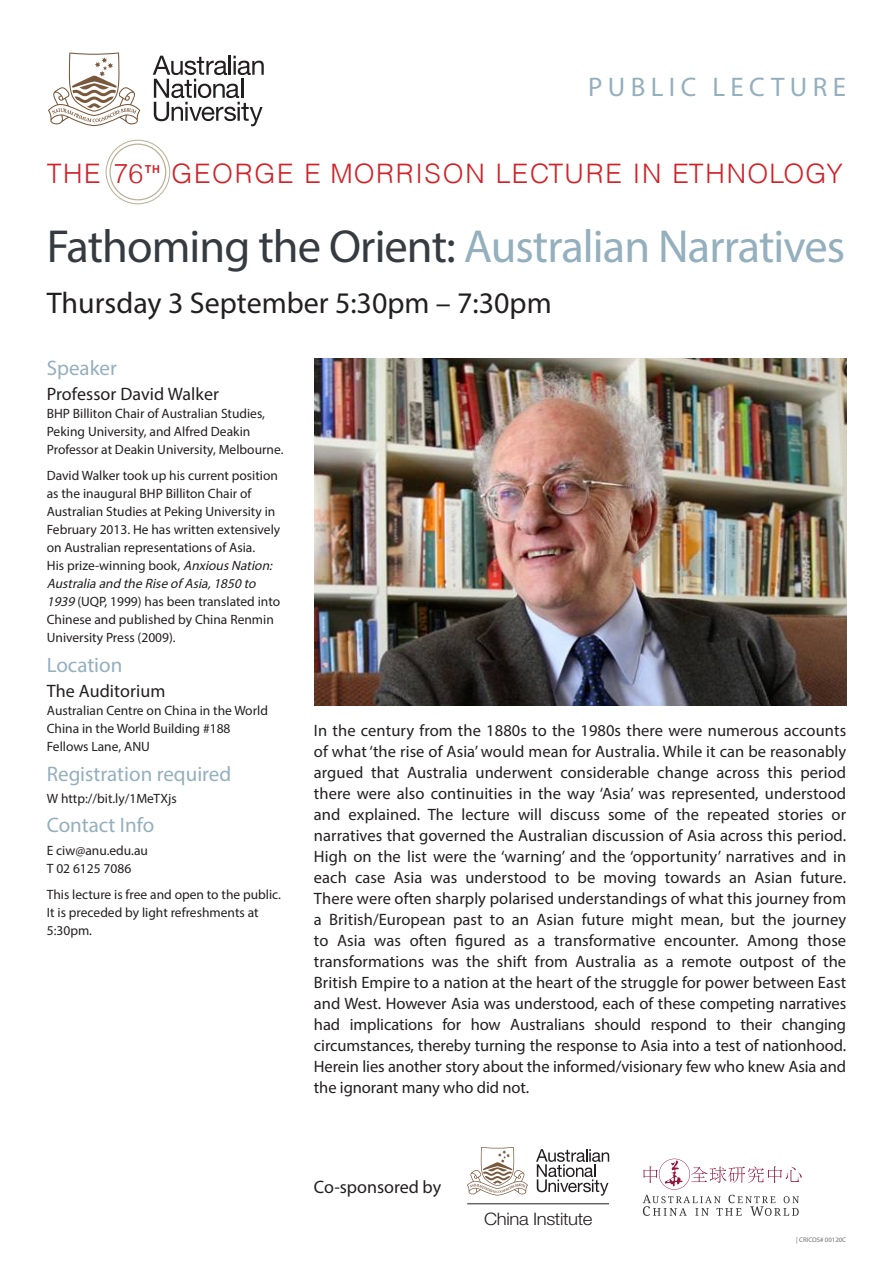
<style>
.page{position:relative;width:893px;height:1263px;background:#fff}
.page>*{position:absolute;margin:0;border:0;box-sizing:border-box;transform-origin:0 0}
.heading_top{font:46.5px "Myriad Pro";letter-spacing:-.02em;color:#94afbd}
.time___date{font:30px "Myriad Pro";color:#231f20}
.t1{font:27px "Myriad Pro";letter-spacing:.2em;color:#94afbd}
.t2{font:300 26.85px "Helvetica";letter-spacing:.065em;color:#d1232a}
.left_column_headin{font:21px "Myriad Pro";color:#94afbd}
.left_column_bold_b{font:18px "Myriad Pro";letter-spacing:.005em;color:#231f20}
.Presented_by{font:18px "Myriad Pro";color:#231f20}
.t3{font:300 17.25px "Helvetica Neue";letter-spacing:-.02em;color:#231f20;scale:1.08 1}
.left_column_bold_b-2{font:16.5px/21px "Myriad Pro";letter-spacing:-.005em;color:#231f20;text-align:justify}
.left_column_small{font:13.5px/18px "Myriad Pro";color:#231f20}
.t4{font:700 10.95px "Arial";color:#d1232a}
.Job_number{font:6.75px "Myriad Pro";color:#6c6d70}
.s1{color:#353b40}
.s2{font-style:italic}
</style>
<div class="page">
<svg style="left:153px;top:56px;width:111px;height:70px"></svg>
<svg style="left:48px;top:52px;width:92px;height:74px"></svg>
<div style="left:109px;top:144px;width:57px;height:56px;border:1px solid #b9ad94;border-radius:50%"></div>
<div style="left:106px;top:140px;width:64px;height:64px;border:1px solid #b9ad94;border-radius:50%"></div>
<img style="left:314px;top:358px;width:532px;height:347px">
<svg style="left:643px;top:1159px;width:159px;height:57px"></svg>
<svg style="left:536px;top:1149px;width:73px;height:47px"></svg>
<svg style="left:467px;top:1147px;width:61px;height:48px"></svg>
<hr style="left:467px;top:1203px;width:142px;height:1px;background:#231f20">
<h3 class="t1" style="left:588px;top:71px;width:259px">PUBLIC LECTURE</h3>
<p class="t2" style="left:47px;top:150px;width:98px">THE 76</p>
<p class="t4" style="left:145px;top:162px;width:17px">TH</p>
<p class="t2" style="left:171px;top:150px;width:673px">GEORGE E MORRISON LECTURE IN ETHNOLOGY</p>
<p class="heading_top" style="left:47px;top:218px;width:800px"><span class="s1">Fathoming the Orient:</span> Australian Narratives</p>
<p class="time___date" style="left:47px;top:285px;width:506px">Thursday 3 September 5:30pm – 7:30pm</p>
<p class="left_column_headin" style="left:47px;top:355px;width:72px">Speaker</p>
<p class="left_column_bold_b" style="left:47px;top:383px;width:174px">Professor David Walker</p>
<p class="left_column_small" style="left:47px;top:404px;width:238px">BHP Billiton Chair of Australian Studies,<br>Peking University, and Alfred Deakin<br>Professor at Deakin University, Melbourne.</p>
<p class="left_column_small" style="left:47px;top:467px;width:235px">David Walker took up his current position as the inaugural BHP Billiton Chair of Australian Studies at Peking University in February 2013. He has written extensively on Australian representations of Asia.<br>His prize-winning book, <span class="s2">AnxiousNation:<br>Australia and the Rise ofAsia,1850 to 1939</span> (UQP, 1999) has been translated into Chinese and published by China Renmin University Press (2009).</p>
<p class="left_column_headin" style="left:47px;top:652px;width:77px">Location</p>
<p class="left_column_bold_b" style="left:47px;top:680px;width:120px">The Auditorium</p>
<p class="left_column_small" style="left:47px;top:701px;width:223px">Australian Centre on China in the World<br>China in the World Building #188<br>Fellows Lane, ANU</p>
<p class="left_column_headin" style="left:47px;top:761px;width:186px">Registration required</p>
<p class="left_column_small" style="left:47px;top:789px;width:132px">W http://bit.ly/1MeTXjs</p>
<p class="left_column_headin" style="left:47px;top:812px;width:109px">Contact Info</p>
<p class="left_column_small" style="left:47px;top:841px;width:103px">E ciw@anu.edu.au<br>T 02 6125 7086</p>
<p class="left_column_small" style="left:47px;top:885px;width:236px">This lecture is free and open to the public.<br>It is preceded by light refreshments at<br>5:30pm.</p>
<p class="left_column_bold_b-2" style="left:314px;top:720px;width:534px">In the century from the 1880s to the 1980s there were numerous accounts of what ‘the rise of Asia’ would mean for Australia. While it can be reasonably argued that Australia underwent considerable change across this period there were also continuities in the way ‘Asia’ was represented, understood and explained. The lecture will discuss some of the repeated stories or narratives that governed the Australian discussion of Asia across this period.<br>High on the list were the ‘warning’ and the ‘opportunity’ narratives and in each case Asia was understood to be moving towards an Asian future.<br>There were often sharply polarised understandings of what this journey from a British/European past to an Asian future might mean, but the journey to Asia was often figured as a transformative encounter. Among those transformations was the shift from Australia as a remote outpost of the British Empire to a nation at the heart of the struggle for power between East and West. However Asia was understood, each of these competing narratives had implications for how Australians should respond to their changing circumstances, thereby turning the response to Asia into a test of nationhood.<br>Herein lies another story about the informed/visionary few who knew Asia and the ignorant many who did not.</p>
<p class="Presented_by" style="left:314px;top:1176px;width:129px">Co-sponsored by</p>
<p class="t3" style="left:484px;top:1205px;width:102px">China Institute</p>
<p class="Job_number" style="left:796px;top:1236px;width:51px">| CRICOS# 00120C</p>
</div>
